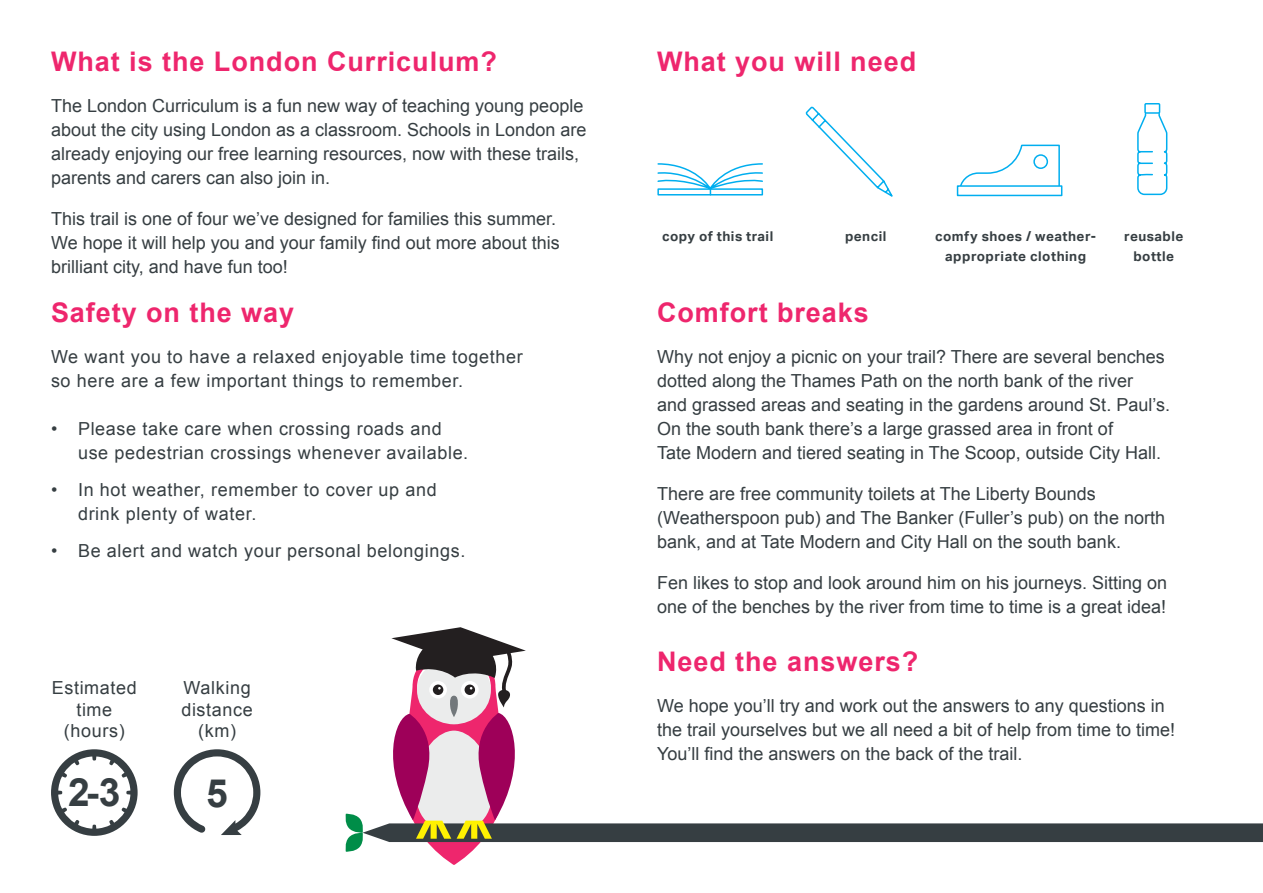
<style>
.page{position:relative;width:1263px;height:893px;background:#fff}
.page>*{position:absolute;margin:0;border:0;box-sizing:border-box;transform-origin:0 0}
.t1{font:700 39px "Arial";color:#363e42}
.t2{font:700 27px "Arial";letter-spacing:.035em;color:#ee266d}
.body_text{font:18px/24px "Arial";color:#363e42}
.body_text-2{font:18px/24px "Arial";letter-spacing:.035em;color:#363e42}
.Body_Copy_11_15pt{font:18px/24px "Arial";letter-spacing:.035em;color:#363e42}
.Body_Copy_11_15pt-2{font:700 13.5px/19.5px "Aktiv Grotesk";letter-spacing:.035em;color:#363e42;text-align:center}
</style>
<div class="page">
<svg style="left:174px;top:749px;width:86px;height:86px"></svg>
<svg style="left:51px;top:749px;width:87px;height:87px"></svg>
<svg style="left:345px;top:627px;width:918px;height:238px"></svg>
<svg style="left:805px;top:107px;width:88px;height:90px"></svg>
<svg style="left:960px;top:144px;width:100px;height:41px"></svg>
<div style="left:957px;top:185px;width:105px;height:11px;background:#fff;border:2px solid #00aeef"></div>
<div style="left:1033px;top:154px;width:15px;height:15px;border:2px solid #00aeef;border-radius:50%"></div>
<svg style="left:1137px;top:112px;width:31px;height:84px"></svg>
<div style="left:1144px;top:103px;width:16px;height:11px;border:2px solid #00aeef"></div>
<svg style="left:657px;top:163px;width:107px;height:32px"></svg>
<p class="t2" style="left:51px;top:43px;width:447px">What is the London Curriculum?</p>
<p class="body_text" style="left:51px;top:94px;width:537px">The London Curriculum is a fun new way of teaching young people about the city using London as a classroom. Schools in London are already enjoying our free learning resources, now with these trails, parents and carers can also join in.</p>
<p class="body_text" style="left:51px;top:207px;width:510px">This trail is one of four we’ve designed for families this summer.<br>We hope it will help you and your family find out more about this brilliant city, and have fun too!</p>
<p class="t2" style="left:51px;top:295px;width:245px">Safety on the way</p>
<p class="Body_Copy_11_15pt" style="left:51px;top:345px;width:473px">We want you to have a relaxed enjoyable time together so here are a few important things to remember.</p>
<p class="body_text-2" style="left:78px;top:417px;width:392px;text-indent:-27px">• Please take care when crossing roads and use pedestrian crossings whenever available.</p>
<p class="body_text-2" style="left:78px;top:478px;width:360px;text-indent:-27px">• In hot weather, remember to cover up and drink plenty of water.</p>
<p class="body_text-2" style="left:51px;top:539px;width:416px">• Be alert and watch your personal belongings.</p>
<p class="body_text-2" style="left:52px;top:677px;width:87px;line-height:21.6px;text-align:center">Estimated time</p>
<p class="body_text" style="left:64px;top:719px;width:62px">(hours)</p>
<p class="t1" style="left:68px;top:767px;width:54px">2-3</p>
<p class="body_text-2" style="left:184px;top:676px;width:69px">Walking</p>
<p class="body_text-2" style="left:181px;top:698px;width:73px">distance</p>
<p class="body_text" style="left:198px;top:719px;width:39px">(km)</p>
<p class="t1" style="left:206px;top:767px;width:23px">5</p>
<p class="t2" style="left:657px;top:44px;width:261px">What you will need</p>
<p class="Body_Copy_11_15pt-2" style="left:662px;top:227px;width:112px">copy of this trail</p>
<p class="Body_Copy_11_15pt-2" style="left:845px;top:227px;width:43px">pencil</p>
<p class="Body_Copy_11_15pt-2" style="left:935px;top:227px;width:162px">comfy shoes / weather&shy;appropriate clothing</p>
<p class="Body_Copy_11_15pt-2" style="left:1124px;top:227px;width:61px">reusable bottle</p>
<p class="t2" style="left:657px;top:295px;width:213px">Comfort breaks</p>
<p class="body_text" style="left:657px;top:345px;width:515px">Why not enjoy a picnic on your trail? There are several benches dotted along the Thames Path on the north bank of the river<br>and grassed areas and seating in the gardens around St. Paul’s.<br>On the south bank there’s a large grassed area in front of<br>Tate Modern and tiered seating in The Scoop, outside City Hall.</p>
<p class="body_text" style="left:657px;top:482px;width:509px">There are free community toilets at The Liberty Bounds (Weatherspoon pub) and The Banker (Fuller’s pub) on the north bank, and at Tate Modern and City Hall on the south bank.</p>
<p class="body_text" style="left:657px;top:571px;width:512px">Fen likes to stop and look around him on his journeys. Sitting on one of the benches by the river from time to time is a great idea!</p>
<p class="t2" style="left:657px;top:644px;width:263px">Need the answers?</p>
<p class="body_text" style="left:657px;top:694px;width:520px">We hope you’ll try and work out the answers to any questions in the trail yourselves but we all need a bit of help from time to time!<br>You’ll find the answers on the back of the trail.</p>
</div>
